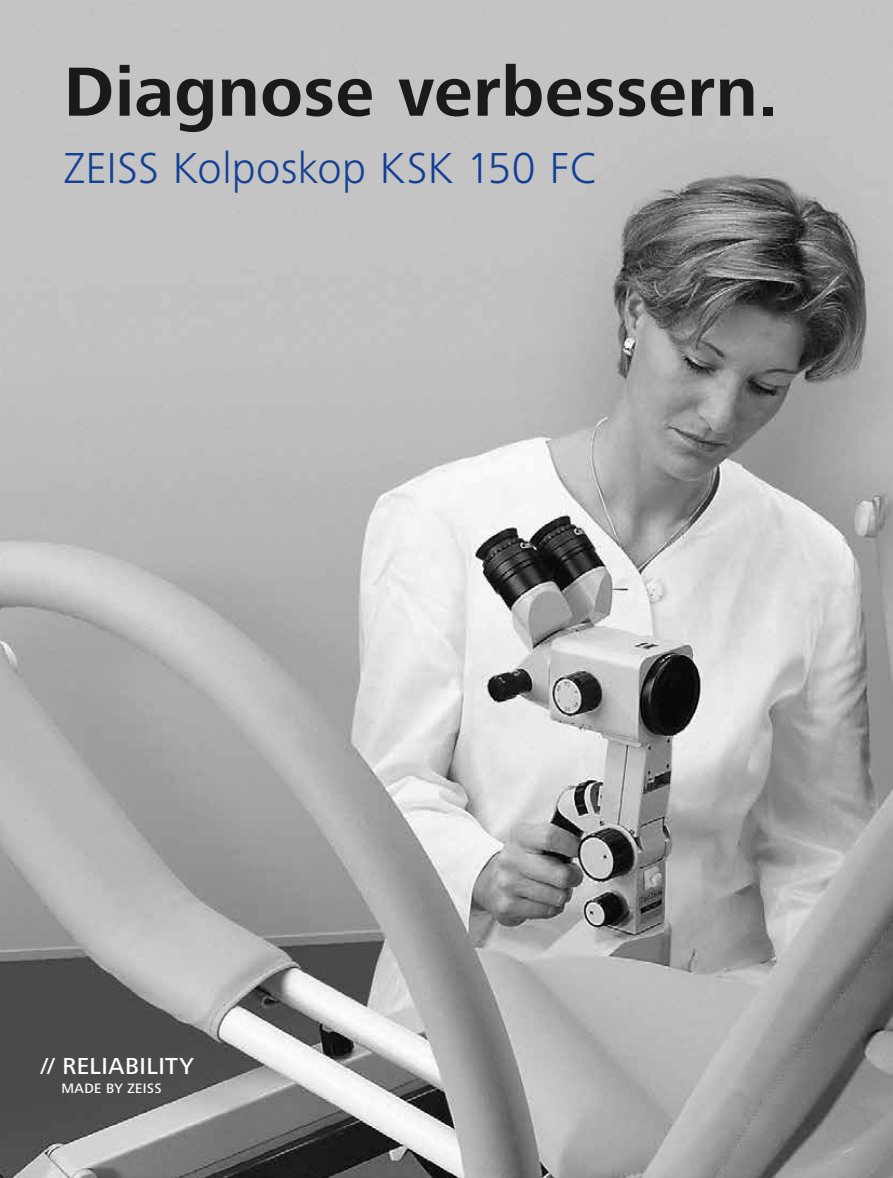
<style>
.page{position:relative;width:893px;height:1178px;background:#fff}
.page>*{position:absolute;margin:0;border:0;box-sizing:border-box;transform-origin:0 0}
.t1{font:700 72px "Zeiss Frutiger Next Pro";letter-spacing:.005em;color:#1a1a18}
.t2{font:300 45px "Zeiss Frutiger Next Pro";letter-spacing:.005em;color:#134094}
.t3{font:500 24px "Zeiss Frutiger Next Pro";letter-spacing:.02em;color:#fff}
.t4{font:500 14.1px "Zeiss Frutiger Next Pro";letter-spacing:.025em;color:#fff}
</style>
<div class="page">
<img style="left:0;top:0;width:893px;height:1178px">
<h1 class="t1" style="left:64px;top:51px;width:717px">Diagnose verbessern.</h1>
<p class="t2" style="left:64px;top:142px;width:534px">ZEISS Kolposkop KSK 150 FC</p>
<p class="t3" style="left:41px;top:1052px;width:155px">// RELIABILITY</p>
<p class="t4" style="left:61px;top:1080px;width:102px">MADE BY ZEISS</p>
</div>
